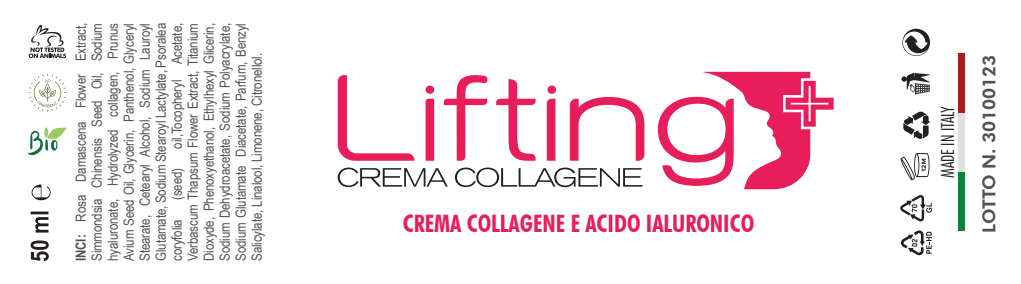
<style>
.page{position:relative;width:1021px;height:284px;background:#fff}
.page>*{position:absolute;margin:0;border:0;box-sizing:border-box;transform-origin:0 0}
.t1{font:700 condensed 24px "Futura BT";color:#e71e59}
.t2{font:800 18px "Futura BT";color:#231f20}
.t3{font:300 condensed 17.2px "Futura";color:#231f20}
.t4{font:14px/16px "Arial Narrow";letter-spacing:-.01em;color:#231f20;text-align:justify}
.s1{font-weight:700}
</style>
<div class="page">
<svg style="left:31px;top:211px;width:18px;height:50px"></svg>
<svg style="left:31px;top:184px;width:20px;height:16px"></svg>
<svg style="left:28px;top:127px;width:38px;height:28px"></svg>
<svg style="left:29px;top:25px;width:37px;height:33px"></svg>
<svg style="left:29px;top:74px;width:37px;height:37px"></svg>
<div style="left:958px;top:171px;width:7px;height:59px;background:#0f813f"></div>
<div style="left:958px;top:112px;width:7px;height:59px;background:#e0e0e0"></div>
<div style="left:958px;top:53px;width:7px;height:59px;background:#a81d21"></div>
<svg style="left:900px;top:153px;width:29px;height:27px"></svg>
<svg style="left:903px;top:111px;width:27px;height:28px"></svg>
<svg style="left:902px;top:29px;width:28px;height:27px"></svg>
<svg style="left:901px;top:73px;width:28px;height:22px"></svg>
<svg style="left:900px;top:195px;width:32px;height:26px"></svg>
<svg style="left:901px;top:230px;width:30px;height:25px"></svg>
<svg style="left:338px;top:75px;width:76px;height:85px"></svg>
<svg style="left:425px;top:99px;width:9px;height:61px"></svg>
<svg style="left:444px;top:75px;width:43px;height:85px"></svg>
<svg style="left:496px;top:79px;width:39px;height:81px"></svg>
<svg style="left:546px;top:99px;width:9px;height:61px"></svg>
<svg style="left:570px;top:97px;width:74px;height:63px"></svg>
<svg style="left:658px;top:97px;width:45px;height:89px"></svg>
<div style="left:425px;top:85px;width:9px;height:9px;background:#e71e59;border-radius:50%"></div>
<div style="left:547px;top:85px;width:9px;height:9px;background:#e71e59;border-radius:50%"></div>
<svg style="left:703px;top:72px;width:107px;height:117px"></svg>
<svg style="left:338px;top:167px;width:110px;height:20px"></svg>
<svg style="left:455px;top:167px;width:187px;height:20px"></svg>
<svg style="left:783px;top:78px;width:51px;height:51px"></svg>
<p class="t4" style="left:74px;top:261px;width:239px;rotate:-90deg"><span class="s1">INCI:</span> Rosa Damascena Flower Extract, Simmondsia Chinensis Seed Oil, Sodium hyaluronate, Hydrolyzed collagen, Prunus Avium Seed Oil, Glycerin, Panthenol, Glyceryl Stearate, Cetearyl Alcohol, Sodium Lauroyl Glutamate, Sodium Stearoyl Lactylate, Psoralea coryfolia</p>
<p class="t4" style="left:170px;top:261px;width:239px;text-indent:112px;rotate:-90deg">oil,Tocopheryl Acetate, Verbascum Thapsum Flower Extract, Titanium Dioxyde, Phenoxyethanol, Ethylhexyl Glicerin, Sodium Dehydroacetate, Sodium Polyacrylate, Sodium Glutamate Diacetate, Parfum, Benzyl Salicylate, Linalool, Limonene, Citronellol.</p>
<p class="t4" style="left:170px;top:199px;width:33px;rotate:-90deg">(seed)</p>
<h1 class="t1" style="left:403px;top:214px;width:353px">CREMA COLLAGENE E ACIDO IALURONICO</h1>
<p class="t3" style="left:938px;top:178px;width:74px;rotate:-90deg">MADE IN ITALY</p>
<p class="t2" style="left:982px;top:232px;width:179px;rotate:-90deg">LOTTO N. 30100123</p>
</div>
